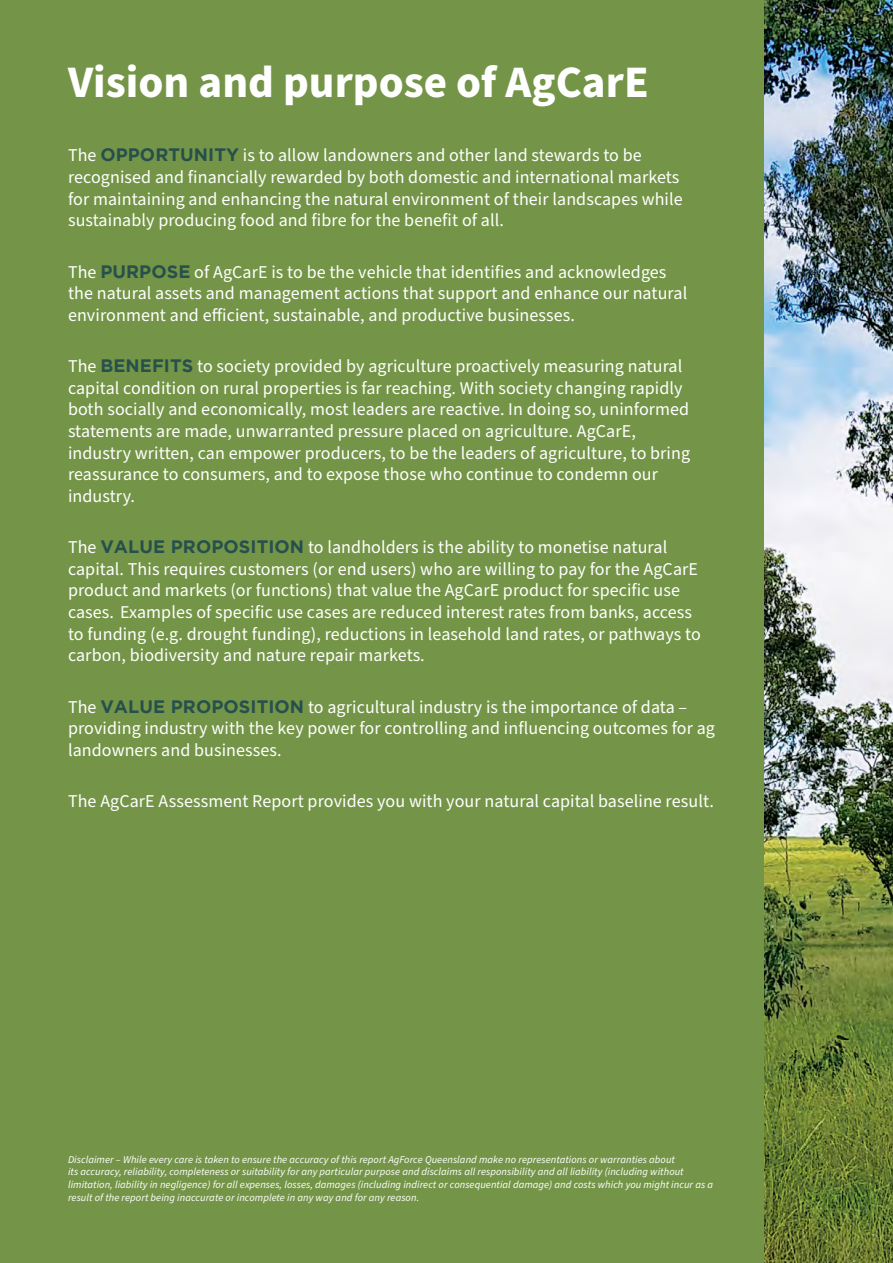
<style>
.page{position:relative;width:893px;height:1263px;background:#749547}
.page>*{position:absolute;margin:0;border:0;box-sizing:border-box;transform-origin:0 0}
.t1{font:700 45px "Source Sans Pro";color:#fff}
.t2{font:18px/21.6px "Source Sans Pro";letter-spacing:.005em;color:#fff}
.t3{font:italic 10.5px/12.6px "Source Sans Pro";letter-spacing:.005em;color:#fff}
.s1{font-family:"Gotham";font-weight:700;color:#27504d}
</style>
<div class="page">
<img style="left:764px;top:0;width:129px;height:1263px">
<h1 class="t1" style="left:68px;top:52px;width:582px">Vision and purpose of AgCarE</h1>
<p class="t2" style="left:68px;top:145px;width:616px">The <span class="s1">OPPORTUNITY</span> is to allow landowners and other land stewards to be recognised and financially rewarded by both domestic and international markets for maintaining and enhancing the natural environment of their landscapes while sustainably producing food and fibre for the benefit of all.</p>
<p class="t2" style="left:68px;top:261px;width:621px">The <span class="s1">PURPOSE</span> of AgCarE is to be the vehicle that identifies and acknowledges the natural assets and management actions that support and enhance our natural environment and efficient, sustainable, and productive businesses.</p>
<p class="t2" style="left:68px;top:356px;width:624px">The <span class="s1">BENEFITS</span> to society provided by agriculture proactively measuring natural capital condition on rural properties is far reaching. With society changing rapidly both socially and economically, most leaders are reactive. In doing so, uninformed statements are made, unwarranted pressure placed on agriculture. AgCarE, industry written, can empower producers, to be the leaders of agriculture, to bring reassurance to consumers, and to expose those who continue to condemn our industry.</p>
<p class="t2" style="left:68px;top:537px;width:634px">The <span class="s1">VALUE PROPOSITION</span> to landholders is the ability to monetise natural capital. This requires customers (or end users) who are willing to pay for the AgCarE product and markets (or functions) that value the AgCarE product for specific use cases. Examples of specific use cases are reduced interest rates from banks, access to funding (e.g. drought funding), reductions in leasehold land rates, or pathways to carbon, biodiversity and nature repair markets.</p>
<p class="t2" style="left:68px;top:696px;width:648px">The <span class="s1">VALUE PROPOSITION</span> to agricultural industry is the importance of data – providing industry with the key power for controlling and influencing outcomes for ag landowners and businesses.</p>
<p class="t2" style="left:68px;top:791px;width:647px">The AgCarE Assessment Report provides you with your natural capital baseline result.</p>
<p class="t3" style="left:68px;top:1153px;width:647px">Disclaimer – While every care is taken to ensure the accuracy of this report AgForce Queensland make no representations or warranties about<br>its accuracy, reliability, completeness or suitability for any particular purpose and disclaims all responsibility and all liability (including without limitation, liability in negligence) for all expenses, losses, damages (including indirect or consequential damage) and costs which you might incur as a result of the report being inaccurate or incomplete in any way and for any reason.</p>
</div>
